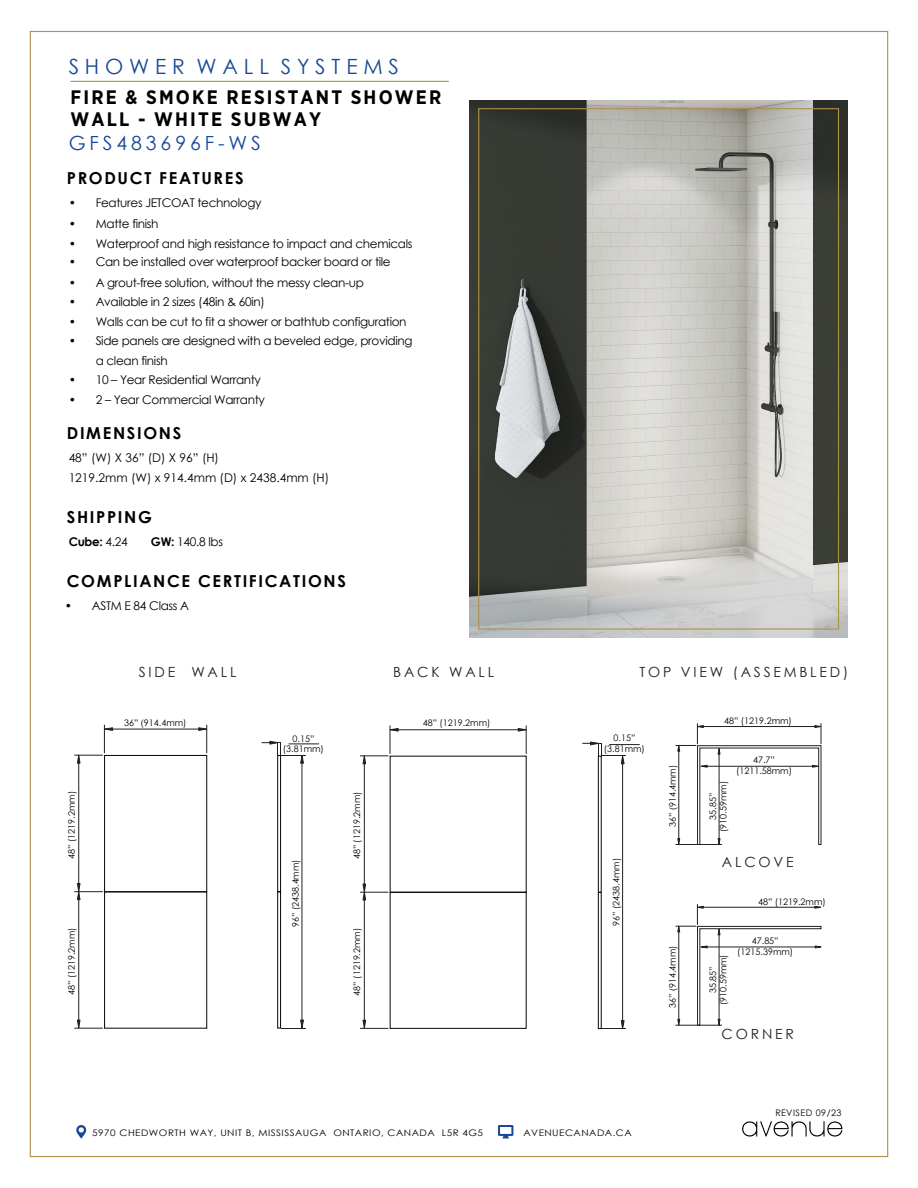
<style>
.page{position:relative;width:918px;height:1188px;background:#fff}
.page>*{position:absolute;margin:0;border:0;box-sizing:border-box;transform-origin:0 0}
.t1{font:21px "Century Gothic";color:#184898}
.t2{font:700 19.5px/22.5px "Gotham Narrow";letter-spacing:.11em;color:#000}
.t3{font:19.5px "Century Gothic";letter-spacing:.2em;color:#184898}
.t4{font:700 16.5px "Century Gothic";letter-spacing:.1em;color:#000}
.t5{font:13.95px "Century Gothic";letter-spacing:.2em;color:#231f20}
.t6{font:12px/19.5px "Century Gothic";letter-spacing:-.025em;color:#000}
.t7{font:12px/19.5px "Century Gothic";color:#000}
.t8{font:700 12px "Century Gothic";color:#000}
.t9{font:9px/10.5px "Century Gothic";color:#000;text-align:center}
.t10{font:9px "Century Gothic";letter-spacing:.05em;color:#000;scale:1.1 1}
.t11{font:9px "Century Gothic";letter-spacing:.05em;color:#000}
.s1{font-weight:400}
.s2{font-weight:700}
.s3{font-family:"Arial";color:#231f20}
</style>
<div class="page">
<svg style="left:76px;top:1125px;width:10px;height:13px"></svg>
<svg style="left:498px;top:1125px;width:15px;height:13px"></svg>
<svg style="left:742px;top:1121px;width:100px;height:16px"></svg>
<hr style="left:78px;top:763px;width:1px;height:124px;background:#231f20">
<hr style="left:302px;top:763px;width:1px;height:260px;background:#231f20">
<hr style="left:289px;top:744px;width:30px;height:1px;background:#231f20">
<svg style="left:262px;top:741px;width:44px;height:22px"></svg>
<div style="left:104px;top:755px;width:103px;height:137px;border:1px solid #050504"></div>
<div style="left:277px;top:755px;width:4px;height:137px;border:1px solid #050504"></div>
<hr style="left:109px;top:729px;width:92px;height:1px;background:#231f20">
<svg style="left:199px;top:725px;width:9px;height:28px"></svg>
<svg style="left:75px;top:725px;width:38px;height:38px"></svg>
<hr style="left:78px;top:900px;width:1px;height:123px;background:#231f20">
<svg style="left:75px;top:883px;width:27px;height:17px"></svg>
<svg style="left:75px;top:1020px;width:27px;height:9px"></svg>
<div style="left:104px;top:892px;width:103px;height:137px;border:1px solid #050504"></div>
<svg style="left:281px;top:1020px;width:25px;height:9px"></svg>
<div style="left:277px;top:891px;width:4px;height:138px;border:1px solid #050504"></div>
<hr style="left:364px;top:764px;width:1px;height:123px;background:#231f20">
<hr style="left:622px;top:764px;width:1px;height:256px;background:#231f20">
<svg style="left:583px;top:742px;width:56px;height:22px"></svg>
<svg style="left:602px;top:1020px;width:24px;height:9px"></svg>
<div style="left:598px;top:756px;width:4px;height:137px;border:1px solid #050504"></div>
<div style="left:598px;top:892px;width:4px;height:137px;border:1px solid #050504"></div>
<hr style="left:395px;top:730px;width:123px;height:1px;background:#231f20">
<svg style="left:518px;top:726px;width:9px;height:28px"></svg>
<svg style="left:360px;top:726px;width:38px;height:38px"></svg>
<hr style="left:364px;top:900px;width:1px;height:123px;background:#231f20">
<svg style="left:360px;top:884px;width:28px;height:16px"></svg>
<svg style="left:360px;top:1020px;width:28px;height:9px"></svg>
<div style="left:390px;top:892px;width:137px;height:137px;border:1px solid #050504"></div>
<svg style="left:676px;top:724px;width:146px;height:121px"></svg>
<svg style="left:676px;top:904px;width:146px;height:122px"></svg>
<img style="left:470px;top:100px;width:378px;height:537px">
<hr style="left:71px;top:81px;width:378px;height:1px;background:#af9149">
<h1 class="t1" style="left:69px;top:52px;width:332px">S H O W E R W A L L S Y S T E M S</h1>
<h2 class="t2" style="left:71px;top:85px;width:372px">FIRE &amp; SMOKE RESISTANT SHOWER<br>WALL - WHITE SUBWAY</h2>
<h2 class="t3" style="left:69px;top:129px;width:194px">GFS483696F-WS</h2>
<h3 class="t4" style="left:67px;top:165px;width:178px">PRODUCT FEATURES</h3>
<p class="t6" style="left:69px;top:193px;width:194px">• Features JETCOAT technology</p>
<p class="t6" style="left:69px;top:233px;width:345px">• Waterproof and high resistance to impact and chemicals</p>
<p class="t6" style="left:69px;top:251px;width:324px">• Can be installed over waterproof backer board or tile</p>
<p class="t6" style="left:69px;top:272px;width:297px">• A grout-free solution, without the messy clean-up</p>
<p class="t6" style="left:69px;top:292px;width:198px">• Available in 2 sizes (48in &amp; 60in)</p>
<p class="t6" style="left:69px;top:311px;width:339px">• Walls can be cut to fit a shower or bathtub configuration</p>
<p class="t6" style="left:96px;top:331px;width:318px;text-indent:-27px">• Side panels are designed with a beveled edge, providing a clean finish</p>
<p class="t6" style="left:69px;top:370px;width:194px">• 10 – Year Residential Warranty</p>
<p class="t6" style="left:69px;top:389px;width:198px">• 2 – Year Commercial Warranty</p>
<h3 class="t4" style="left:67px;top:420px;width:116px">DIMENSIONS</h3>
<p class="t7" style="left:69px;top:448px;width:262px">48” (W) X 36” (D) X 96” (H)<br>1219.2mm (W) x 914.4mm (D) x 2438.4mm (H)</p>
<h3 class="t4" style="left:67px;top:504px;width:87px">SHIPPING</h3>
<p class="t8" style="left:69px;top:533px;width:61px">Cube: <span class="s1">4.24</span></p>
<p class="t6" style="left:151px;top:532px;width:74px"><span class="s2">GW:</span> 140.8 lbs</p>
<h3 class="t4" style="left:67px;top:568px;width:281px">COMPLIANCE CERTIFICATIONS</h3>
<p class="t6" style="left:65px;top:596px;width:126px">• ASTM E 84 Class A</p>
<p class="t6" style="left:69px;top:214px;width:91px">• Matte finish</p>
<p class="t5" style="left:139px;top:662px;width:99px">SIDE WALL</p>
<p class="t5" style="left:393px;top:662px;width:103px">BACK WALL</p>
<p class="t9" style="left:66px;top:859px;width:69px;rotate:-90deg">48” (1219.2mm)</p>
<p class="t9" style="left:66px;top:995px;width:69px;rotate:-90deg">48” (1219.2mm)</p>
<p class="t9" style="left:124px;top:717px;width:64px">36” <span class="s3">(</span>914.4mm)</p>
<p class="t9" style="left:283px;top:733px;width:42px">0.15” (3.81mm)</p>
<p class="t9" style="left:290px;top:927px;width:69px;rotate:-90deg">96” (2438.4mm)</p>
<p class="t9" style="left:352px;top:859px;width:69px;rotate:-90deg">48” (1219.2mm)</p>
<p class="t9" style="left:352px;top:996px;width:69px;rotate:-90deg">48” (1219.2mm)</p>
<p class="t9" style="left:423px;top:718px;width:69px">48” (1219.2mm)</p>
<p class="t5" style="left:639px;top:662px;width:210px">TOP VIEW (ASSEMBLED)</p>
<p class="t9" style="left:604px;top:733px;width:42px">0.15” (3.81mm)</p>
<p class="t9" style="left:611px;top:926px;width:69px;rotate:-90deg">96” (2438.4mm)</p>
<p class="t9" style="left:667px;top:827px;width:64px;rotate:-90deg">36” <span class="s3">(</span>914.4mm)</p>
<p class="t9" style="left:724px;top:715px;width:69px">48” (1219.2mm)</p>
<p class="t9" style="left:708px;top:832px;width:52px;rotate:-90deg">35.85” (910.59mm)</p>
<p class="t9" style="left:736px;top:755px;width:57px">47.7” (1211.58mm)</p>
<p class="t5" style="left:722px;top:853px;width:73px">ALCOVE</p>
<p class="t9" style="left:758px;top:896px;width:69px">48” (1219.2mm)</p>
<p class="t9" style="left:667px;top:1008px;width:64px;rotate:-90deg">36” <span class="s3">(</span>914.4mm)</p>
<p class="t9" style="left:708px;top:1005px;width:52px;rotate:-90deg">35.85” (910.59mm)</p>
<p class="t9" style="left:737px;top:935px;width:57px">47.85” (1215.39mm)</p>
<p class="t5" style="left:722px;top:1025px;width:74px">CORNER</p>
<p class="t11" style="left:776px;top:1106px;width:67px">REVISED 09/23</p>
<p class="t10" style="left:92px;top:1127px;width:357px">5970 CHEDWORTH WAY, UNIT B, MISSISSAUGA ONTARIO, CANADA L5R 4G5</p>
<p class="t10" style="left:523px;top:1127px;width:100px">AVENUECANADA.CA</p>
</div>
